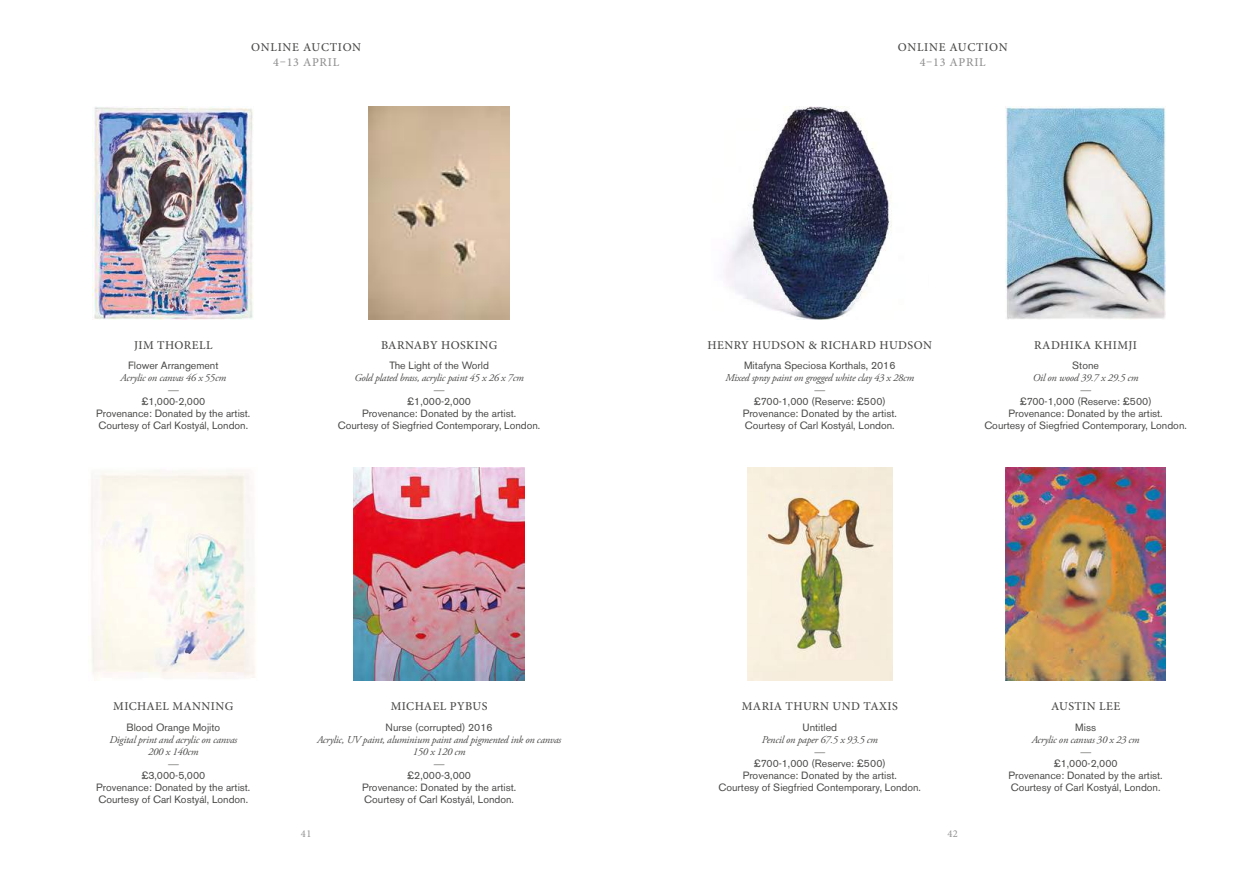
<style>
.page{position:relative;width:1259px;height:893px;background:#fff}
.page>*{position:absolute;margin:0;border:0;box-sizing:border-box;transform-origin:0 0}
.t1{font:500 12px "Minion Pro";letter-spacing:.035em;color:#4a4a49}
.t2{font:500 12px "Minion Pro";letter-spacing:.06em;color:#4a4a49}
.t3{font:500 12px "Minion Pro";letter-spacing:.06em;color:#929292}
.t4{font:10.5px/12px "Akzidenz Grotesk BE";color:#4a4a49;text-align:center}
.t5{font:italic 10.5px/12px "Adobe Garamond Pro";letter-spacing:-.02em;color:#4a4a49;text-align:center}
.t6{font:10.5px "Minion Pro";color:#929292}
</style>
<div class="page">
<img style="left:93px;top:106px;width:161px;height:213px">
<img style="left:91px;top:470px;width:164px;height:208px">
<img style="left:353px;top:468px;width:172px;height:212px">
<img style="left:1005px;top:106px;width:160px;height:213px">
<img style="left:724px;top:106px;width:168px;height:213px">
<img style="left:747px;top:468px;width:145px;height:212px">
<img style="left:1005px;top:468px;width:160px;height:212px">
<img style="left:369px;top:106px;width:141px;height:213px">
<p class="t2" style="left:251px;top:39px;width:111px">ONLINE AUCTION</p>
<p class="t3" style="left:273px;top:54px;width:67px">4–13 APRIL</p>
<p class="t1" style="left:134px;top:337px;width:80px">JIM THORELL</p>
<p class="t4" style="left:128px;top:360px;width:92px">Flower Arrangement</p>
<p class="t5" style="left:121px;top:372px;width:107px">Acrylic on canvas 46 x 55cm —</p>
<p class="t4" style="left:96px;top:396px;width:156px">£1,000-2,000<br>Provenance: Donated by the artist.<br>Courtesy of Carl Kostyál, London.</p>
<p class="t1" style="left:381px;top:337px;width:118px">BARNABY HOSKING</p>
<p class="t4" style="left:389px;top:360px;width:101px">The Light of the World</p>
<p class="t5" style="left:354px;top:372px;width:171px">Gold plated brass, acrylic paint 45 x 26 x 7cm —</p>
<p class="t4" style="left:338px;top:396px;width:204px">£1,000-2,000<br>Provenance: Donated by the artist.<br>Courtesy of Siegfried Contemporary, London.</p>
<p class="t1" style="left:113px;top:698px;width:122px">MICHAEL MANNING</p>
<p class="t4" style="left:126px;top:721px;width:95px">Blood Orange Mojito</p>
<p class="t5" style="left:109px;top:734px;width:129px">Digital print and acrylic on canvas<br>200 x 140cm<br>—</p>
<p class="t4" style="left:96px;top:769px;width:156px">£3,000-5,000<br>Provenance: Donated by the artist.<br>Courtesy of Carl Kostyál, London.</p>
<p class="t1" style="left:391px;top:698px;width:98px">MICHAEL PYBUS</p>
<p class="t4" style="left:386px;top:721px;width:108px">Nurse (corrupted) 2016</p>
<p class="t5" style="left:317px;top:734px;width:246px">Acrylic, UV paint, aluminium paint and pigmented ink on canvas<br>150 x 120 cm<br>—</p>
<p class="t4" style="left:362px;top:769px;width:156px">£2,000-3,000<br>Provenance: Donated by the artist.<br>Courtesy of Carl Kostyál, London.</p>
<p class="t2" style="left:897px;top:39px;width:111px">ONLINE AUCTION</p>
<p class="t3" style="left:919px;top:54px;width:67px">4–13 APRIL</p>
<p class="t1" style="left:707px;top:337px;width:226px">HENRY HUDSON &amp; RICHARD HUDSON</p>
<p class="t4" style="left:744px;top:360px;width:153px">Mitafyna Speciosa Korthals, 2016</p>
<p class="t5" style="left:725px;top:372px;width:190px">Mixed spray paint on grogged white clay 43 x 28cm —</p>
<p class="t4" style="left:743px;top:396px;width:156px">£700-1,000 (Reserve: £500)<br>Provenance: Donated by the artist.<br>Courtesy of Carl Kostyál, London.</p>
<p class="t1" style="left:1034px;top:337px;width:104px">RADHIKA KHIMJI</p>
<p class="t4" style="left:1072px;top:360px;width:28px">Stone</p>
<p class="t5" style="left:1032px;top:372px;width:107px">Oil on wood 39.7 x 29.5 cm —</p>
<p class="t4" style="left:984px;top:396px;width:204px">£700-1,000 (Reserve: £500)<br>Provenance: Donated by the artist.<br>Courtesy of Siegfried Contemporary, London.</p>
<p class="t1" style="left:742px;top:698px;width:157px">MARIA THURN UND TAXIS</p>
<p class="t4" style="left:802px;top:721px;width:36px">Untitled</p>
<p class="t5" style="left:762px;top:734px;width:118px">Pencil on paper 67.5 x 93.5 cm —</p>
<p class="t4" style="left:718px;top:757px;width:204px">£700-1,000 (Reserve: £500)<br>Provenance: Donated by the artist.<br>Courtesy of Siegfried Contemporary, London.</p>
<p class="t1" style="left:1051px;top:698px;width:71px">AUSTIN LEE</p>
<p class="t4" style="left:1075px;top:721px;width:22px">Miss</p>
<p class="t5" style="left:1031px;top:734px;width:109px">Acrylic on canvas 30 x 23 cm —</p>
<p class="t4" style="left:1008px;top:757px;width:156px">£1,000-2,000<br>Provenance: Donated by the artist.<br>Courtesy of Carl Kostyál, London.</p>
<p class="t6" style="left:301px;top:826px;width:12px">41</p>
<p class="t6" style="left:947px;top:826px;width:12px">42</p>
</div>
